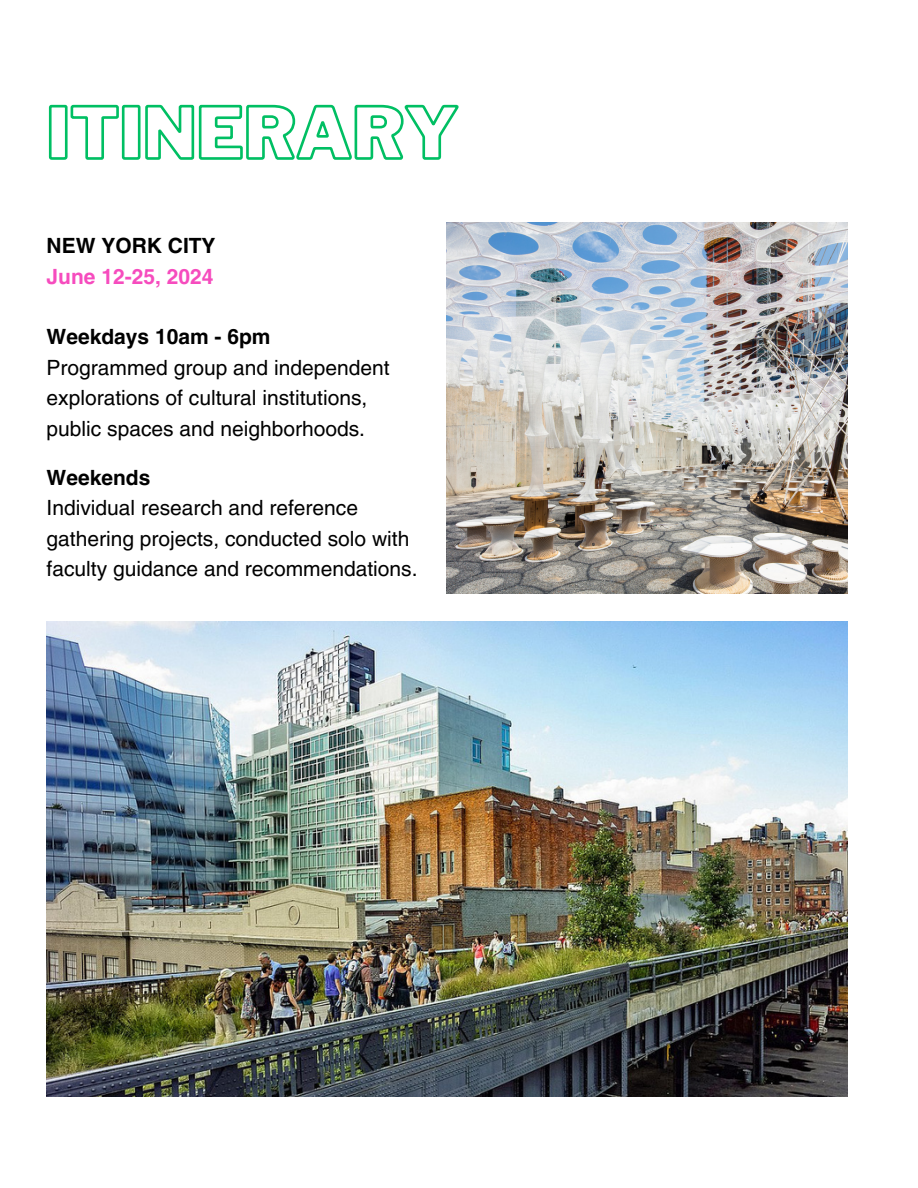
<style>
.page{position:relative;width:918px;height:1188px;background:#fff}
.page>*{position:absolute;margin:0;border:0;box-sizing:border-box;transform-origin:0 0}
.t1{font:21px/30.3px "Helvetica LT Pro";color:#000}
.t2{font:700 21px "Helvetica LT Pro";color:#000}
.t3{font:700 21px "Helvetica LT Pro";color:#f64cbe}
</style>
<div class="page">
<img style="left:47px;top:622px;width:801px;height:474px">
<img style="left:447px;top:222px;width:400px;height:372px">
<svg style="left:48px;top:104px;width:411px;height:56px"></svg>
<p class="t2" style="left:47px;top:238px;width:171px">NEW YORK CITY</p>
<p class="t3" style="left:47px;top:269px;width:168px">June 12-25, 2024</p>
<p class="t2" style="left:47px;top:329px;width:225px">Weekdays 10am - 6pm</p>
<p class="t1" style="left:47px;top:354px;width:344px">Programmed group and independent explorations of cultural institutions, public spaces and neighborhoods.</p>
<p class="t2" style="left:47px;top:470px;width:105px">Weekends</p>
<p class="t1" style="left:47px;top:495px;width:372px">Individual research and reference gathering projects, conducted solo with faculty guidance and recommendations.</p>
</div>
